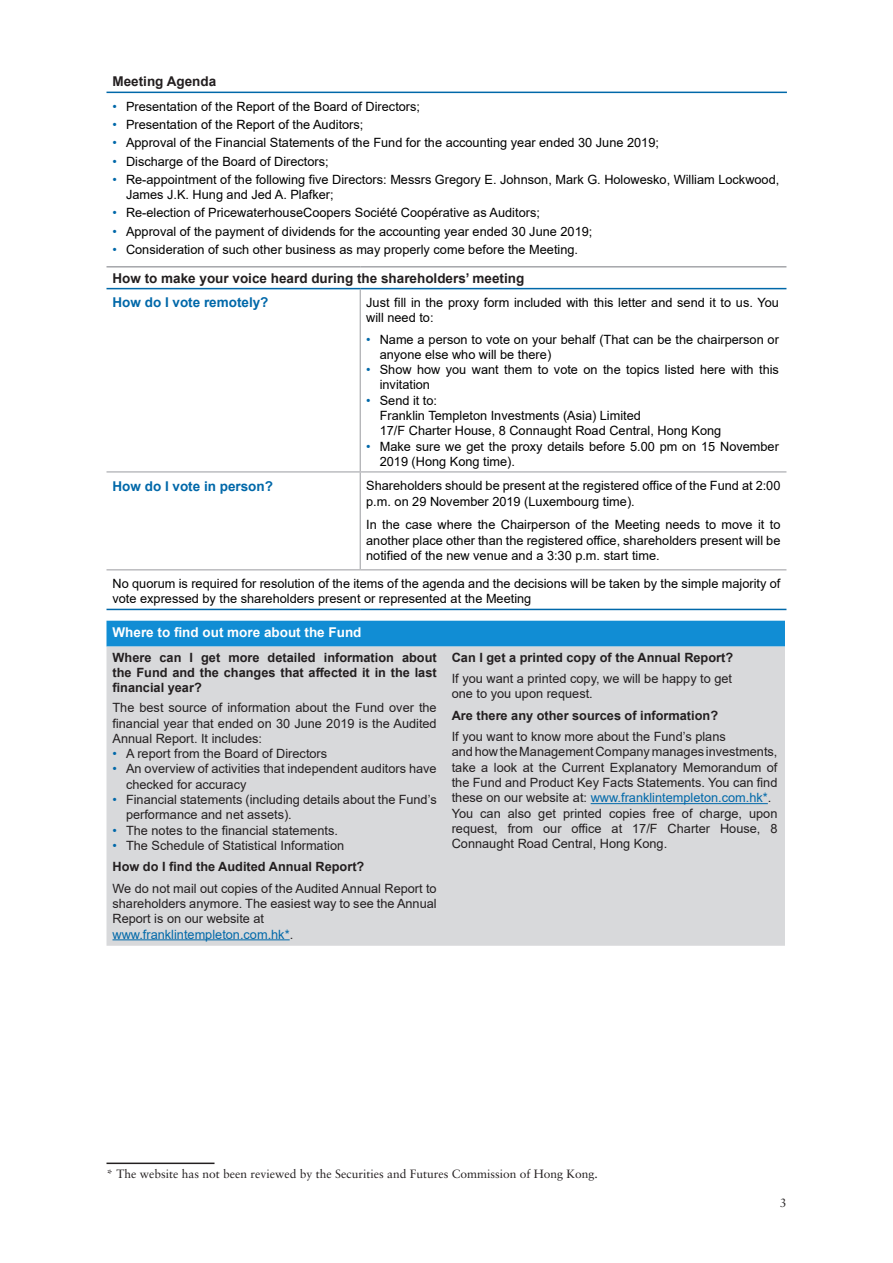
<style>
.page{position:relative;width:893px;height:1263px;background:#fff}
.page>*{position:absolute;margin:0;border:0;box-sizing:border-box;transform-origin:0 0}
.t1{font:700 13.5px "Arial";color:#231f20}
.t2{font:700 13.5px "Arial";color:#0068a9}
.t3{font:700 13.5px "Arial";color:#fff}
.t4{font:12.75px/15.3px "Arial";color:#000}
.t5{font:12.75px/15.3px "Arial";color:#231f20;text-align:justify}
.t6{font:700 12.75px/15.3px "Arial";color:#231f20;text-align:justify}
.t7{font:12.75px "Arial";color:#0068a9}
.t8{font:12px "Sabon LT Pro";color:#231f20}
.s1{color:#0068a9}
.s2{color:#231f20}
</style>
<div class="page">
<hr style="left:106px;top:92px;width:681px;height:1px;background:#0068a9">
<hr style="left:106px;top:288px;width:254px;height:1px;background:#0068a9">
<hr style="left:360px;top:288px;width:426px;height:1px;background:#0068a9">
<hr style="left:106px;top:266px;width:254px;height:2px;background:#a5a6aa">
<hr style="left:360px;top:266px;width:426px;height:2px;background:#a5a6aa">
<hr style="left:360px;top:289px;width:1px;height:182px;background:#a5a6aa">
<hr style="left:106px;top:471px;width:254px;height:1px;background:#a5a6aa">
<hr style="left:360px;top:471px;width:426px;height:1px;background:#a5a6aa">
<hr style="left:360px;top:472px;width:1px;height:97px;background:#a5a6aa">
<hr style="left:106px;top:569px;width:254px;height:1px;background:#a5a6aa">
<hr style="left:360px;top:569px;width:426px;height:1px;background:#a5a6aa">
<hr style="left:106px;top:609px;width:254px;height:1px;background:#0068a9">
<hr style="left:360px;top:609px;width:426px;height:1px;background:#0068a9">
<div style="left:106px;top:621px;width:679px;height:26px;background:#118dd4"></div>
<div style="left:106px;top:647px;width:679px;height:299px;background:#d8d9db"></div>
<hr style="left:112px;top:939px;width:178px;height:1px;background:#0068a9">
<hr style="left:591px;top:803px;width:177px;height:1px;background:#0068a9">
<hr style="left:106px;top:1162px;width:108px;height:2px;background:#231f20">
<p class="t1" style="left:112px;top:72px;width:105px">Meeting Agenda</p>
<p class="t4" style="left:112px;top:98px;width:309px"><span class="s1">•</span> Presentation of the Report of the Board of Directors;</p>
<p class="t4" style="left:112px;top:117px;width:252px"><span class="s1">•</span> Presentation of the Report of the Auditors;</p>
<p class="t4" style="left:112px;top:135px;width:548px"><span class="s1">•</span> Approval of the Financial Statements of the Fund for the accounting year ended 30 June 2019;</p>
<p class="t4" style="left:112px;top:153px;width:218px"><span class="s1">•</span> Discharge of the Board of Directors;</p>
<p class="t4" style="left:126px;top:172px;width:655px;text-indent:-14px"><span class="s1">•</span> Re-appointment of the following five Directors: Messrs Gregory E. Johnson, Mark G. Holowesko, William Lockwood,<br>James J.K. Hung and Jed A. Plafker;</p>
<p class="t4" style="left:112px;top:205px;width:429px"><span class="s1">•</span> Re-election of PricewaterhouseCoopers Société Coopérative as Auditors;</p>
<p class="t4" style="left:112px;top:224px;width:481px"><span class="s1">•</span> Approval of the payment of dividends for the accounting year ended 30 June 2019;</p>
<p class="t4" style="left:112px;top:242px;width:467px"><span class="s1">•</span> Consideration of such other business as may properly come before the Meeting.</p>
<p class="t1" style="left:112px;top:268px;width:413px">How to make your voice heard during the shareholders’ meeting</p>
<p class="t2" style="left:112px;top:293px;width:158px">How do I vote remotely?</p>
<p class="t4" style="left:366px;top:295px;width:414px">Just fill in the proxy form included with this letter and send it to us. You will need to:</p>
<p class="t4" style="left:380px;top:331px;width:401px;text-indent:-14px"><span class="s1">•</span> Name a person to vote on your behalf (That can be the chairperson or anyone else who will be there)</p>
<p class="t4" style="left:380px;top:362px;width:401px;text-indent:-14px"><span class="s1">•</span> Show how you want them to vote on the topics listed here with this invitation</p>
<p class="t4" style="left:366px;top:392px;width:72px"><span class="s1">•</span> Send it to:</p>
<p class="t4" style="left:380px;top:408px;width:263px">Franklin Templeton Investments (Asia) Limited</p>
<p class="t4" style="left:380px;top:423px;width:343px">17/F Charter House, 8 Connaught Road Central, Hong Kong</p>
<p class="t4" style="left:380px;top:438px;width:401px;text-indent:-14px"><span class="s1">•</span> Make sure we get the proxy details before 5.00 pm on 15 November<br>2019 (Hong Kong time).</p>
<p class="t2" style="left:112px;top:476px;width:162px">How do I vote in person?</p>
<p class="t4" style="left:366px;top:478px;width:416px">Shareholders should be present at the registered office of the Fund at 2:00 p.m. on 29 November 2019 (Luxembourg time).</p>
<p class="t4" style="left:366px;top:517px;width:416px;text-align:justify">In the case where the Chairperson of the Meeting needs to move it to another place other than the registered office, shareholders present will be notified of the new venue and a 3:30 p.m. start time.</p>
<p class="t4" style="left:112px;top:576px;width:669px">No quorum is required for resolution of the items of the agenda and the decisions will be taken by the simple majority of vote expressed by the shareholders present or represented at the Meeting</p>
<p class="t3" style="left:112px;top:622px;width:251px">Where to find out more about the Fund</p>
<p class="t6" style="left:112px;top:650px;width:326px">Where can I get more detailed information about the Fund and the changes that affected it in the last financial year?</p>
<p class="t5" style="left:112px;top:700px;width:326px">The best source of information about the Fund over the financial year that ended on 30 June 2019 is the Audited Annual Report. It includes:</p>
<p class="t5" style="left:112px;top:746px;width:216px"><span class="s1">•</span> A report from the Board of Directors</p>
<p class="t5" style="left:126px;top:761px;width:312px;text-indent:-14px"><span class="s1">•</span> An overview of activities that independent auditors have checked for accuracy</p>
<p class="t5" style="left:126px;top:792px;width:312px;text-indent:-14px"><span class="s1">•</span> Financial statements (including details about the Fund’s performance and net assets).</p>
<p class="t5" style="left:112px;top:822px;width:227px"><span class="s1">•</span> The notes to the financial statements.</p>
<p class="t5" style="left:112px;top:838px;width:233px"><span class="s1">•</span> The Schedule of Statistical Information</p>
<p class="t6" style="left:112px;top:859px;width:253px">How do I find the Audited Annual Report?</p>
<p class="t5" style="left:112px;top:880px;width:326px">We do not mail out copies of the Audited Annual Report to shareholders anymore. The easiest way to see the Annual Report is on our website at</p>
<p class="t7" style="left:112px;top:925px;width:182px">www.franklintempleton.com.hk*<span class="s2">.</span></p>
<p class="t6" style="left:452px;top:650px;width:283px">Can I get a printed copy of the Annual Report?</p>
<p class="t5" style="left:452px;top:671px;width:282px">If you want a printed copy, we will be happy to get</p>
<p class="t5" style="left:452px;top:686px;width:143px">one to you upon request.</p>
<p class="t6" style="left:452px;top:708px;width:268px">Are there any other sources of information?</p>
<p class="t5" style="left:452px;top:729px;width:276px">If you want to know more about the Fund’s plans</p>
<p class="t5" style="left:452px;top:744px;width:327px">and how the Management Company manages investments, take a look at the Current Explanatory Memorandum of the Fund and Product Key Facts Statements. You can find these on our website at: <span class="s1">www.franklintempleton.com.hk*</span>.</p>
<p class="t5" style="left:452px;top:805px;width:327px">You can also get printed copies free of charge, upon request, from our office at 17/F Charter House, 8<br>Connaught Road Central, Hong Kong.</p>
<p class="t8" style="left:106px;top:1166px;width:493px">* The website has not been reviewed by the Securities and Futures Commission of Hong Kong.</p>
<p class="t8" style="left:780px;top:1195px;width:8px">3</p>
</div>
